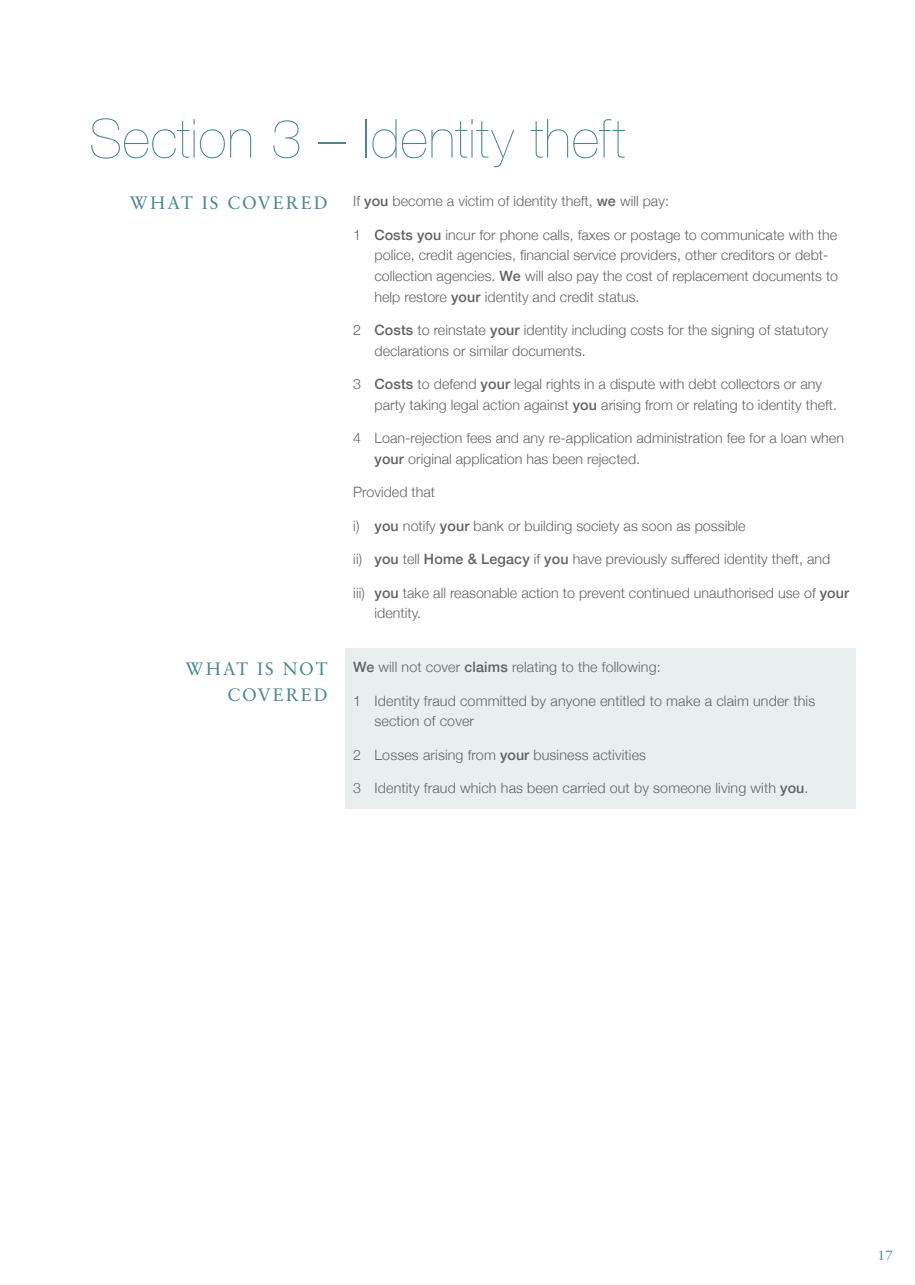
<style>
.page{position:relative;width:915px;height:1285px;background:#fff}
.page>*{position:absolute;margin:0;border:0;box-sizing:border-box;transform-origin:0 0}
.t1{font:200 54px "Helvetica Neue";letter-spacing:.015em;color:#4b868e}
.t2{font:18px/25.5px "Classical Garamond BT";letter-spacing:.105em;color:#4b868e;text-align:right}
.t3{font:300 14.25px/20.5px "Helvetica Neue";color:#636366}
.t4{font:13.5px "Classical Garamond BT";color:#4b868e}
.s1{font-weight:500}
</style>
<div class="page">
<div style="left:344px;top:647px;width:511px;height:161px;background:#e9eeef"></div>
<h1 class="t1" style="left:89px;top:97px;width:537px">Section 3 – Identity theft</h1>
<p class="t2" style="left:130px;top:190px;width:199px">WHAT IS COVERED</p>
<p class="t3" style="left:353px;top:190px;width:317px">If <span class="s1">you</span> become a victim of identity theft, <span class="s1">we</span> will pay:</p>
<p class="t3" style="left:374px;top:223px;width:465px;text-indent:-21px">1 <span class="s1">Costs you</span> incur for phone calls, faxes or postage to communicate with the police, credit agencies, financial service providers, other creditors or debt&shy;collection agencies. <span class="s1">We</span> will also pay the cost of replacement documents to help restore <span class="s1">your</span> identity and credit status.</p>
<p class="t3" style="left:374px;top:319px;width:455px;text-indent:-21px">2 <span class="s1">Costs</span> to reinstate <span class="s1">your</span> identity including costs for the signing of statutory declarations or similar documents.</p>
<p class="t3" style="left:374px;top:373px;width:464px;text-indent:-21px">3 <span class="s1">Costs</span> to defend <span class="s1">your</span> legal rights in a dispute with debt collectors or any party taking legal action against <span class="s1">you</span> arising from or relating to identity theft.</p>
<p class="t3" style="left:374px;top:427px;width:471px;text-indent:-21px">4 Loan-rejection fees and any re-application administration fee for a loan when <span class="s1">your</span> original application has been rejected.</p>
<p class="t3" style="left:353px;top:481px;width:83px">Provided that</p>
<p class="t3" style="left:353px;top:514px;width:394px">i) <span class="s1">you</span> notify <span class="s1">your</span> bank or building society as soon as possible</p>
<p class="t3" style="left:353px;top:547px;width:478px">ii) <span class="s1">you</span> tell <span class="s1">Home &amp; Legacy</span> if <span class="s1">you</span> have previously suffered identity theft, and</p>
<p class="t3" style="left:374px;top:581px;width:476px;text-indent:-21px">iii) <span class="s1">you</span> take all reasonable action to prevent continued unauthorised use of <span class="s1">your </span>identity.</p>
<p class="t2" style="left:185px;top:656px;width:144px">WHAT IS NOT<br>COVERED</p>
<p class="t3" style="left:353px;top:655px;width:309px"><span class="s1">We</span> will not cover <span class="s1">claims</span> relating to the following:</p>
<p class="t3" style="left:374px;top:689px;width:442px;text-indent:-21px">1 Identity fraud committed by anyone entitled to make a claim under this section of cover</p>
<p class="t3" style="left:353px;top:743px;width:294px">2 Losses arising from <span class="s1">your</span> business activities</p>
<p class="t3" style="left:353px;top:776px;width:456px">3 Identity fraud which has been carried out by someone living with <span class="s1">you</span>.</p>
<p class="t4" style="left:877px;top:1246px;width:17px">17</p>
</div>
